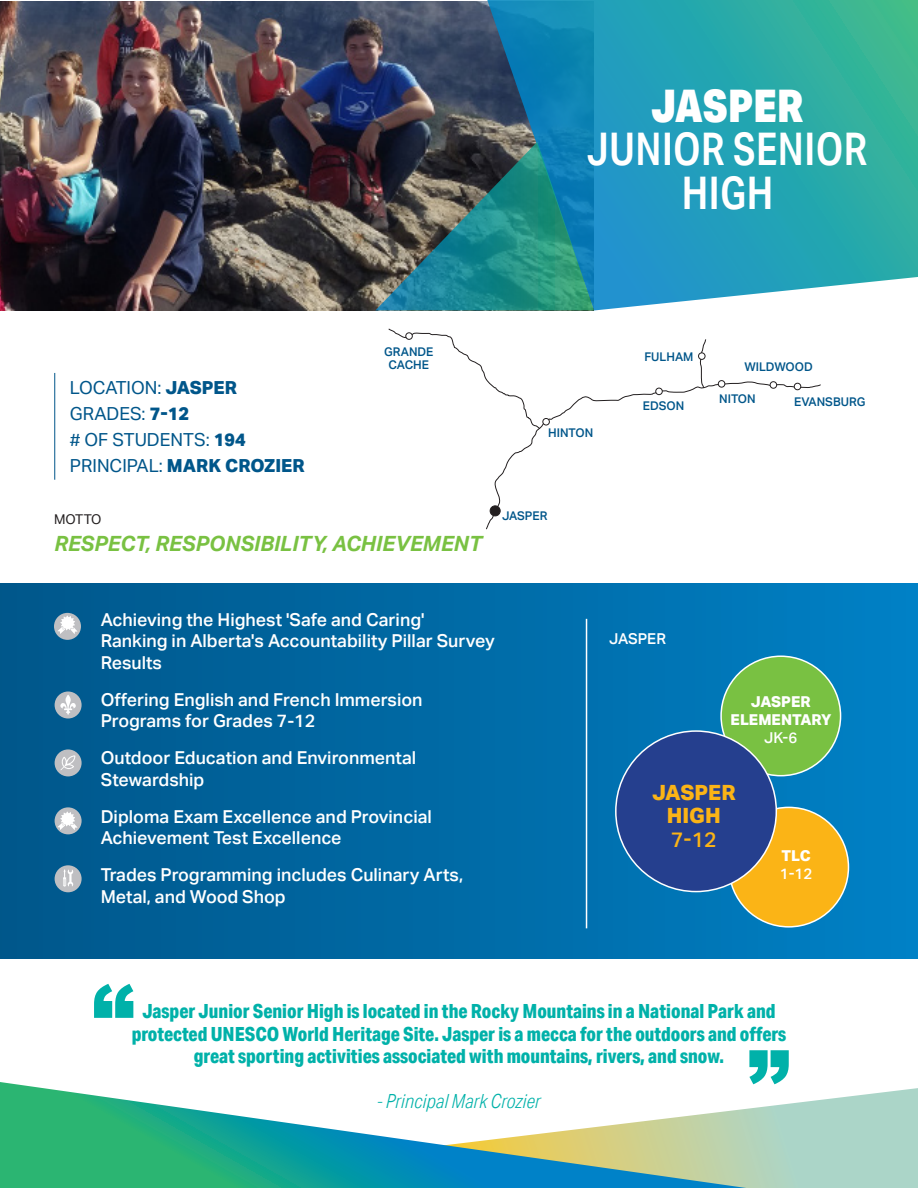
<style>
.page{position:relative;width:918px;height:1188px;background:#fff}
.page>*{position:absolute;margin:0;border:0;box-sizing:border-box;transform-origin:0 0}
.title_line_2{font:500 45px/43.5px "Aktiv Grotesk Cd";color:#fff;text-align:center}
.Title_line_1{font:900 45px "Aktiv Grotesk Cd";color:#fff}
.t1{font:italic 700 21px "Aktiv Grotesk";color:#79c142}
.BODY_TITLE{font:800 21px/23.1px "Aktiv Grotesk";letter-spacing:-.005em;color:#fbb416;text-align:center}
.BODY_TITLE-2{font:500 21px "Aktiv Grotesk";color:#fbb416}
.t2{font:800 19.5px/22.5px "Aktiv Grotesk Cd";color:#00b1a9;text-align:center}
.t3{font:italic 300 19.5px "Aktiv Grotesk Cd";color:#00b1a9}
.t4{font:18px "Aktiv Grotesk";color:#00568a}
.t5{font:800 18px "Aktiv Grotesk";color:#00568a}
.t6{font:500 17.85px/21.6px "Aktiv Grotesk";color:#fff}
.BODY_TITLE-3{font:800 15px/18px "Aktiv Grotesk";color:#fff;text-align:center}
.BODY_TITLE-4{font:500 15px "Aktiv Grotesk";color:#fff}
.t7{font:13.5px "Aktiv Grotesk";letter-spacing:-.02em;color:#231f20}
.BODY_TITLE-5{font:500 12px/13.5px "Aktiv Grotesk";color:#00568a;text-align:center}
.s1{font-weight:800}
.s2{font-weight:400}
</style>
<div class="page">
<div style="left:0;top:583px;width:918px;height:375px;background:linear-gradient(to right,#005689,#0281c5)"></div>
<svg style="left:746px;top:1088px;width:172px;height:100px;background:#b5d9cb"></svg>
<img style="left:0;top:1px;width:483px;height:309px">
<svg style="left:483px;top:0;width:435px;height:310px;background:#30a1b1"></svg>
<hr style="left:586px;top:619px;width:1px;height:309px;background:#fff">
<svg style="left:375px;top:142px;width:219px;height:168px;background:#307376"></svg>
<hr style="left:54px;top:373px;width:1px;height:107px;background:#00568a">
<svg style="left:0;top:1082px;width:746px;height:106px"></svg>
<svg style="left:388px;top:328px;width:433px;height:202px"></svg>
<div style="left:698px;top:352px;width:7px;height:8px;border:1px solid #231f20;border-radius:50%"></div>
<div style="left:729px;top:807px;width:119px;height:120px;background:#fbb416;border-radius:50%"></div>
<div style="left:721px;top:656px;width:120px;height:120px;background:#79c142;border-radius:50%"></div>
<div style="left:720px;top:655px;width:121px;height:121px;border:2px solid #fff;border-radius:50%"></div>
<div style="left:616px;top:731px;width:160px;height:161px;background:#253f8e;border-radius:50%"></div>
<div style="left:55px;top:692px;width:27px;height:27px;background:#bfbfc2;border-radius:50%"></div>
<svg style="left:60px;top:695px;width:16px;height:20px"></svg>
<div style="left:55px;top:749px;width:27px;height:27px;background:#bfbfc2;border-radius:50%"></div>
<svg style="left:60px;top:755px;width:15px;height:15px"></svg>
<svg style="left:94px;top:984px;width:39px;height:34px"></svg>
<svg style="left:749px;top:1050px;width:40px;height:34px"></svg>
<div style="left:55px;top:865px;width:27px;height:27px;background:#bfbfc2;border-radius:50%"></div>
<svg style="left:63px;top:870px;width:10px;height:17px"></svg>
<div style="left:54px;top:613px;width:27px;height:27px;background:#bfbfc2;border-radius:50%"></div>
<svg style="left:57px;top:615px;width:21px;height:19px"></svg>
<svg style="left:55px;top:807px;width:27px;height:27px"></svg>
<svg style="left:57px;top:811px;width:21px;height:19px"></svg>
<p class="Title_line_1" style="left:651px;top:77px;width:154px">JASPER</p>
<p class="title_line_2" style="left:587px;top:127px;width:282px">JUNIOR SENIOR<br>HIGH</p>
<p class="t4" style="left:70px;top:377px;width:169px">LOCATION: <span class="s1">JASPER</span></p>
<p class="t4" style="left:70px;top:403px;width:121px">GRADES: <span class="s1">7-12</span></p>
<p class="t4" style="left:70px;top:429px;width:177px"># OF STUDENTS: <span class="s1">194</span></p>
<p class="t5" style="left:70px;top:454px;width:237px"><span class="s2">PRINCIPAL:</span> MARK CROZIER</p>
<p class="BODY_TITLE-5" style="left:384px;top:345px;width:51px">GRANDE<br>CACHE</p>
<p class="t7" style="left:54px;top:512px;width:49px">MOTTO</p>
<p class="t1" style="left:54px;top:532px;width:429px">RESPECT, RESPONSIBILITY, ACHIEVEMENT</p>
<p class="BODY_TITLE-5" style="left:548px;top:426px;width:47px">HINTON</p>
<p class="BODY_TITLE-5" style="left:502px;top:509px;width:47px">JASPER</p>
<p class="BODY_TITLE-5" style="left:644px;top:350px;width:51px">FULHAM</p>
<p class="BODY_TITLE-5" style="left:643px;top:399px;width:43px">EDSON</p>
<p class="BODY_TITLE-5" style="left:744px;top:360px;width:70px">WILDWOOD</p>
<p class="BODY_TITLE-5" style="left:719px;top:392px;width:38px">NITON</p>
<p class="BODY_TITLE-5" style="left:794px;top:396px;width:73px">EVANSBURG</p>
<p class="t6" style="left:101px;top:609px;width:396px">Achieving the Highest 'Safe and Caring'<br>Ranking in Alberta's Accountability Pillar Survey<br>Results</p>
<p class="t6" style="left:101px;top:689px;width:323px">Offering English and French Immersion<br>Programs for Grades 7-12</p>
<p class="t6" style="left:101px;top:747px;width:317px">Outdoor Education and Environmental<br>Stewardship</p>
<p class="t6" style="left:101px;top:806px;width:333px">Diploma Exam Excellence and Provincial<br>Achievement Test Excellence</p>
<p class="t6" style="left:101px;top:864px;width:364px">Trades Programming includes Culinary Arts,<br>Metal, and Wood Shop</p>
<p class="BODY_TITLE-4" style="left:609px;top:630px;width:58px">JASPER</p>
<p class="BODY_TITLE-3" style="left:731px;top:692px;width:102px">JASPER<br>ELEMENTARY</p>
<p class="BODY_TITLE-4" style="left:764px;top:729px;width:35px">JK-6</p>
<p class="BODY_TITLE" style="left:652px;top:781px;width:85px">JASPER<br>HIGH</p>
<p class="BODY_TITLE-2" style="left:671px;top:827px;width:47px">7-12</p>
<p class="BODY_TITLE-3" style="left:782px;top:847px;width:31px">TLC</p>
<p class="BODY_TITLE-4" style="left:780px;top:865px;width:34px">1-12</p>
<p class="t2" style="left:132px;top:1000px;width:656px">Jasper Junior Senior High is located in the Rocky Mountains in a National Park and protected UNESCO World Heritage Site. Jasper is a mecca for the outdoors and offers great sporting activities associated with mountains, rivers, and snow.</p>
<p class="t3" style="left:377px;top:1090px;width:165px">- Principal Mark Crozier</p>
</div>
